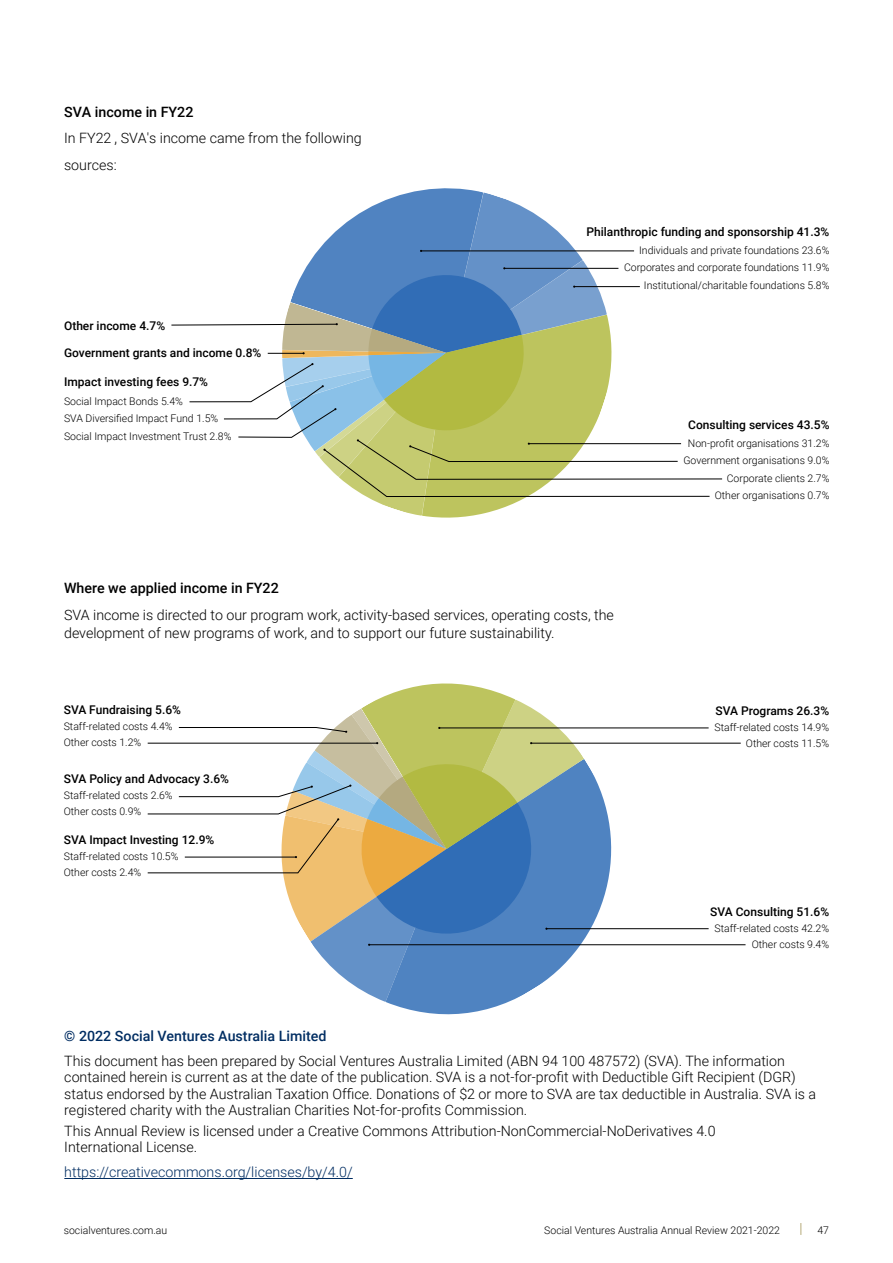
<style>
.page{position:relative;width:893px;height:1263px;background:#fff}
.page>*{position:absolute;margin:0;border:0;box-sizing:border-box;transform-origin:0 0}
.t1{font:300 14.25px/16.5px "Roboto";color:#000}
.t2{font:300 14.25px "Roboto";color:#002d62}
.t3{font:500 14.25px "Roboto";color:#002d62}
.t4{font:500 14.25px "Roboto";color:#000}
.t5{font:500 12px "Roboto";color:#000}
.t6{font:300 10.5px/17.5px "Roboto";color:#000;text-align:right}
.s1{font-weight:500}
.s2{font-family:"Roboto Mono"}
</style>
<div class="page">
<hr style="left:64px;top:1178px;width:289px;height:1px;background:#002d62">
<svg style="left:800px;top:1223px;width:1px;height:12px"></svg>
<svg style="left:386px;top:759px;width:248px;height:256px"></svg>
<svg style="left:171px;top:188px;width:551px;height:330px"></svg>
<hr style="left:439px;top:728px;width:270px;height:1px;background:#000">
<hr style="left:531px;top:743px;width:210px;height:1px;background:#000">
<hr style="left:546px;top:928px;width:163px;height:1px;background:#000">
<hr style="left:369px;top:944px;width:376px;height:1px;background:#000">
<svg style="left:147px;top:683px;width:437px;height:319px"></svg>
<p class="t1" style="left:64px;top:98px;width:299px;line-height:26.5px"><span class="s1">SVA income in FY22<br></span>In FY2<span class="s2">2,</span>SVA's income came from the following sources:</p>
<p class="t5" style="left:64px;top:317px;width:103px">Other income 4.7%</p>
<p class="t5" style="left:64px;top:344px;width:199px">Government grants and income 0.8%</p>
<p class="t5" style="left:64px;top:373px;width:146px">Impact investing fees 9.7%</p>
<p class="t6" style="left:64px;top:392px;width:169px;text-align:left">Social Impact Bonds 5.4%<br>SVA Diversified Impact Fund 1.5%<br>Social Impact Investment Trust 2.8%</p>
<p class="t5" style="left:586px;top:224px;width:244px">Philanthropic funding and sponsorship 41.3%</p>
<p class="t6" style="left:624px;top:241px;width:207px">Individuals and private foundations 23.6%<br>Corporates and corporate foundations 11.9%<br>Institutional/charitable foundations 5.8%</p>
<p class="t5" style="left:688px;top:416px;width:143px">Consulting services 43.5%</p>
<p class="t6" style="left:683px;top:434px;width:148px">Non-profit organisations 31.2%<br>Government organisations 9.0%<br>Corporate clients 2.7%<br>Other organisations 0.7%</p>
<p class="t4" style="left:64px;top:578px;width:216px">Where we applied income in FY22</p>
<p class="t1" style="left:64px;top:605px;width:551px;line-height:18px">SVA income is directed to our program work, activity-based services, operating costs, the development of new programs of work, and to support our future sustainability.</p>
<p class="t5" style="left:64px;top:701px;width:119px">SVA Fundraising 5.6%</p>
<p class="t6" style="left:64px;top:717px;width:110px;line-height:16px;text-align:left">Staff-related costs 4.4%<br>Other costs 1.2%</p>
<p class="t5" style="left:64px;top:771px;width:167px">SVA Policy and Advocacy 3.6%</p>
<p class="t6" style="left:64px;top:787px;width:110px;line-height:16px;text-align:left">Staff-related costs 2.6%<br>Other costs 0.9%</p>
<p class="t5" style="left:64px;top:831px;width:152px">SVA Impact Investing 12.9%</p>
<p class="t6" style="left:64px;top:848px;width:116px;line-height:16px;text-align:left">Staff-related costs 10.5%<br>Other costs 2.4%</p>
<p class="t5" style="left:716px;top:702px;width:115px">SVA Programs 26.3%</p>
<p class="t6" style="left:714px;top:719px;width:116px;line-height:16px">Staff-related costs 14.9%<br>Other costs 11.5%</p>
<p class="t5" style="left:710px;top:904px;width:120px">SVA Consulting 51.6%</p>
<p class="t6" style="left:714px;top:920px;width:116px;line-height:16px">Staff-related costs 42.2%<br>Other costs 9.4%</p>
<p class="t3" style="left:64px;top:1025px;width:264px">© 2022 Social Ventures Australia Limited</p>
<p class="t1" style="left:64px;top:1052px;width:753px">This document has been prepared by Social Ventures Australia Limited (ABN 94 100 487572) (SVA). The information contained herein is current as at the date of the publication. SVA is a not-for-profit with Deductible Gift Recipient (DGR) status endorsed by the Australian Taxation Office. Donations of $2 or more to SVA are tax deductible in Australia. SVA is a registered charity with the Australian Charities Not-for-profits Commission.</p>
<p class="t1" style="left:64px;top:1122px;width:653px">This Annual Review is licensed under a Creative Commons Attribution-NonCommercial-NoDerivatives 4.0<br>International License.</p>
<p class="t2" style="left:64px;top:1162px;width:290px">https://creativecommons.org/licenses/by/4.0/</p>
<p class="t6" style="left:64px;top:1221px;width:105px">socialventures.com.au</p>
<p class="t6" style="left:544px;top:1221px;width:237px">Social Ventures Australia Annual Review 2021-2022</p>
<p class="t6" style="left:817px;top:1221px;width:13px">47</p>
</div>
